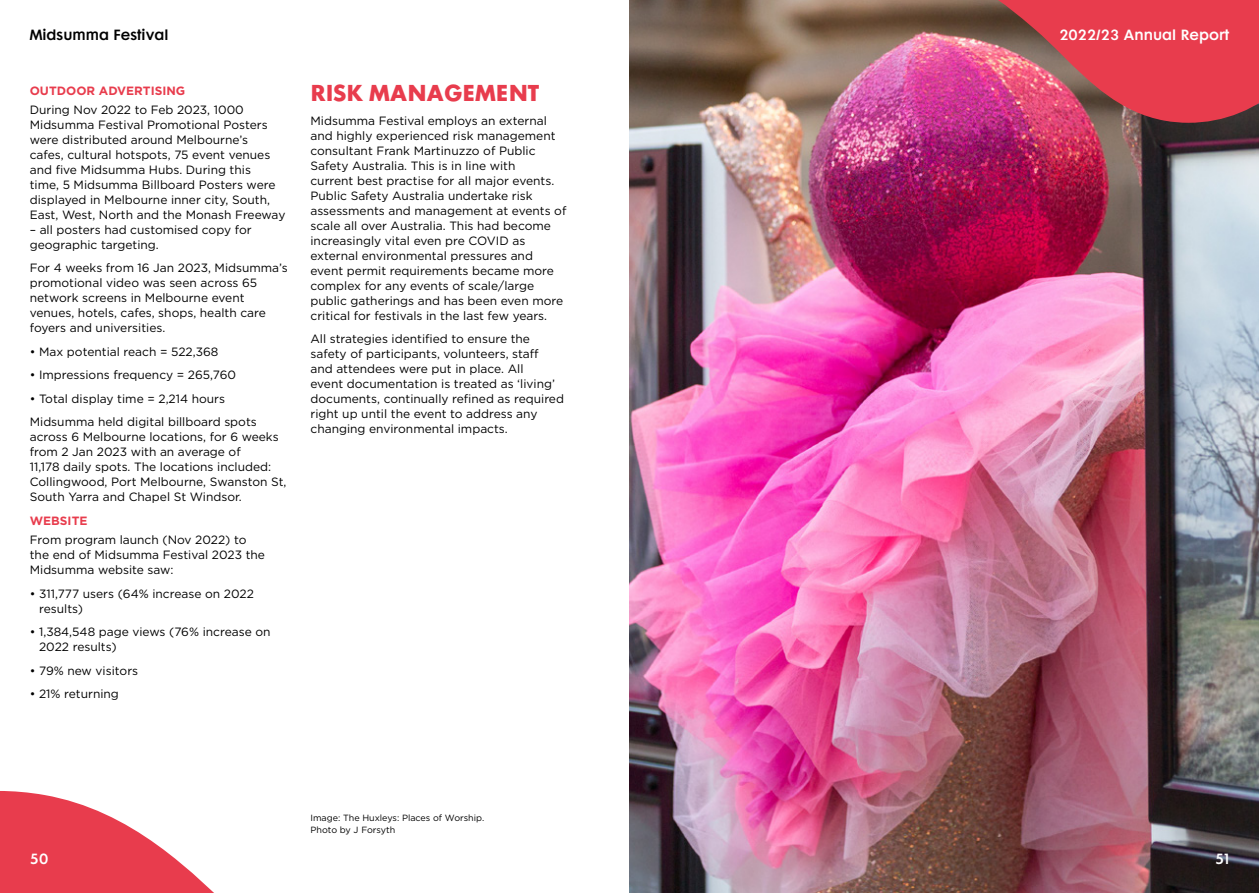
<style>
.page{position:relative;width:1259px;height:893px;background:#fff}
.page>*{position:absolute;margin:0;border:0;box-sizing:border-box;transform-origin:0 0}
.t1{font:21px "Futura Maxi CG Bold";letter-spacing:-.005em;color:#e83c4d}
.t2{font:13.5px "Futura Maxi CG Demi";color:#fff}
.t3{font:13.5px "Futura Maxi CG Demi";color:#000}
.t4{font:12px/15px "Gotham";color:#000}
.t5{font:700 12px "Gotham";color:#e83c4d}
.t6{font:9px/12px "Gotham";color:#000}
</style>
<div class="page">
<svg style="left:0;top:791px;width:214px;height:102px;fill:#e83c4d"></svg>
<img style="left:629px;top:0;width:630px;height:893px">
<img style="left:918px;top:0;width:341px;height:123px">
<p class="t3" style="left:30px;top:27px;width:140px">Midsumma Festival</p>
<p class="t2" style="left:1059px;top:27px;width:171px">2022/23 Annual Report</p>
<p class="t5" style="left:30px;top:82px;width:157px">OUTDOOR ADVERTISING</p>
<p class="t4" style="left:30px;top:102px;width:257px">During Nov 2022 to Feb 2023, 1000<br>Midsumma Festival Promotional Posters were distributed around Melbourne’s<br>cafes, cultural hotspots, 75 event venues and five Midsumma Hubs. During this<br>time, 5 Midsumma Billboard Posters were displayed in Melbourne inner city, South, East, West, North and the Monash Freeway</p>
<p class="t4" style="left:30px;top:222px;width:223px">– all posters had customised copy for geographic targeting.</p>
<p class="t4" style="left:30px;top:260px;width:260px">For 4 weeks from 16 Jan 2023, Midsumma’s promotional video was seen across 65 network screens in Melbourne event venues, hotels, cafes, shops, health care foyers and universities.</p>
<p class="t4" style="left:30px;top:344px;width:190px">• Max potential reach = 522,368</p>
<p class="t4" style="left:30px;top:367px;width:208px">• Impressions frequency = 265,760</p>
<p class="t4" style="left:30px;top:387px;width:229px;line-height:23.5px">• Total display time = 2,214 hours<br>Midsumma held digital billboard spots</p>
<p class="t4" style="left:30px;top:429px;width:258px">across 6 Melbourne locations, for 6 weeks from 2 Jan 2023 with an average of<br>11,178 daily spots. The locations included:<br>Collingwood, Port Melbourne, Swanston St, South Yarra and Chapel St Windsor.</p>
<p class="t5" style="left:30px;top:513px;width:59px">WEBSITE</p>
<p class="t4" style="left:30px;top:532px;width:237px">From program launch (Nov 2022) to the end of Midsumma Festival 2023 the<br>Midsumma website saw:</p>
<p class="t4" style="left:39px;top:586px;width:216px;text-indent:-9px">• 311,777 users (64% increase on 2022 results)</p>
<p class="t4" style="left:39px;top:624px;width:233px;text-indent:-9px">• 1,384,548 page views (76% increase on<br>2022 results)</p>
<p class="t4" style="left:30px;top:663px;width:110px">• 79% new visitors</p>
<p class="t4" style="left:30px;top:686px;width:91px">• 21% returning</p>
<h1 class="t1" style="left:311px;top:79px;width:230px">RISK MANAGEMENT</h1>
<p class="t4" style="left:310px;top:113px;width:257px">Midsumma Festival employs an external and highly experienced risk management consultant Frank Martinuzzo of Public Safety Australia. This is in line with<br>current best practise for all major events.<br>Public Safety Australia undertake risk assessments and management at events of scale all over Australia. This had become increasingly vital even pre COVID as external environmental pressures and event permit requirements became more complex for any events of scale/large public gatherings and has been even more critical for festivals in the last few years.</p>
<p class="t4" style="left:310px;top:331px;width:255px">All strategies identified to ensure the safety of participants, volunteers, staff and attendees were put in place. All<br>event documentation is treated as ‘living’ documents, continually refined as required right up until the event to address any changing environmental impacts.</p>
<p class="t6" style="left:310px;top:812px;width:175px">Image: The Huxleys: Places of Worship.<br>Photo by J Forsyth</p>
<p class="t2" style="left:30px;top:850px;width:20px">50</p>
<p class="t2" style="left:1215px;top:850px;width:16px">51</p>
</div>
